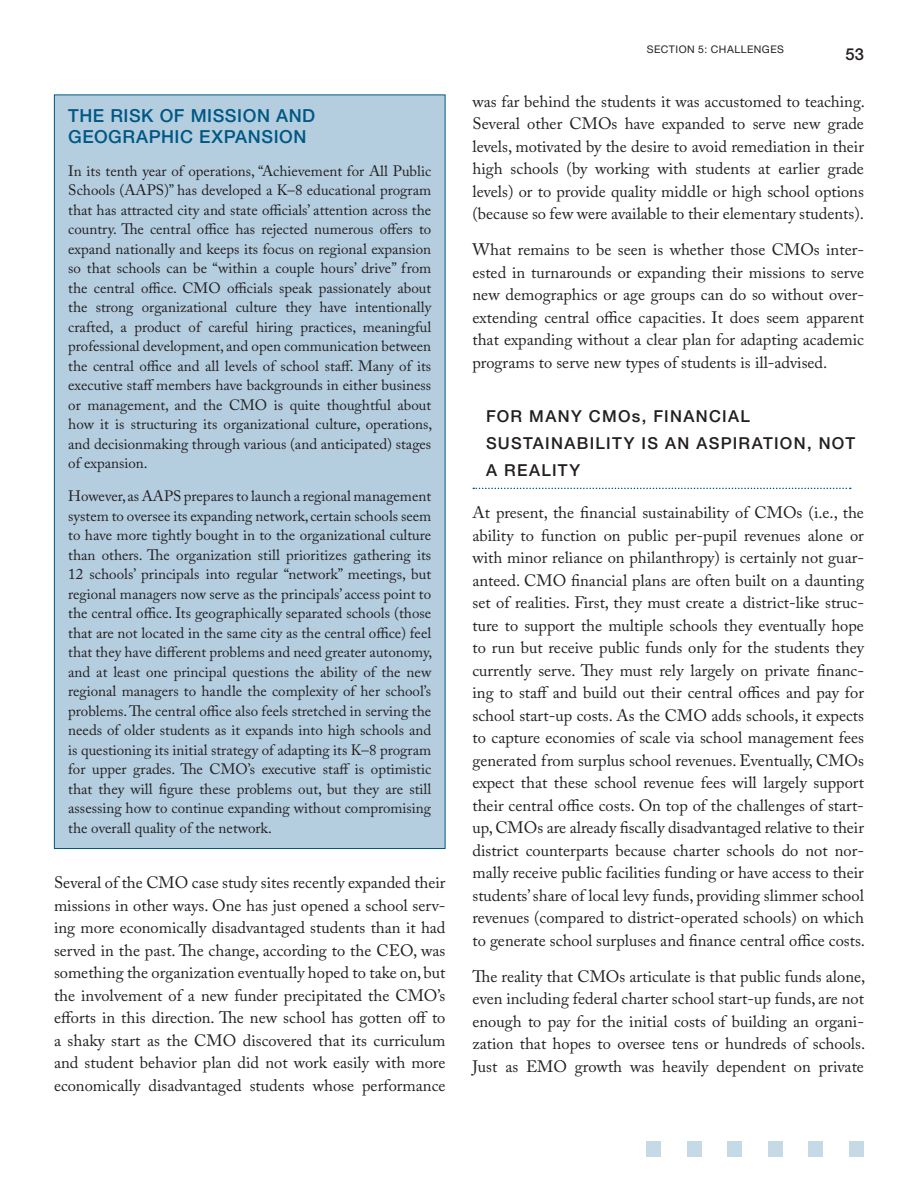
<style>
.page{position:relative;width:918px;height:1188px;background:#fff}
.page>*{position:absolute;margin:0;border:0;box-sizing:border-box;transform-origin:0 0}
.side_hed{font:500 18px/21px "Helvetica Neue LT Std";letter-spacing:.03em;color:#005883}
.text_CMO{font:16.5px/22.5px "Adobe Caslon Pro";color:#231f20;text-align:justify}
.hed__2nd_CMO{font:500 16.5px/27px "Helvetica Neue LT Std";letter-spacing:.08em;color:#231f20}
.side_text{font:15px/19.5px "Adobe Caslon Pro";color:#231f20;text-align:justify}
.t1{font:10.5px "Helvetica Neue LT Std";letter-spacing:.045em;color:#231f20}
</style>
<div class="page">
<div style="left:646px;top:1141px;width:15px;height:15px;background:#c5d9e7"></div>
<div style="left:727px;top:1141px;width:15px;height:15px;background:#c5d9e7"></div>
<div style="left:768px;top:1141px;width:15px;height:15px;background:#c5d9e7"></div>
<div style="left:687px;top:1141px;width:15px;height:15px;background:#c5d9e7"></div>
<div style="left:808px;top:1141px;width:15px;height:15px;background:#c5d9e7"></div>
<div style="left:849px;top:1141px;width:15px;height:15px;background:#c5d9e7"></div>
<svg style="left:473px;top:488px;width:378px;height:1px"></svg>
<div style="left:54px;top:95px;width:391px;height:754px;background:#b4cee0"></div>
<p class="side_hed" style="left:68px;top:105px;width:249px">THE RISK OF MISSION AND<br>GEOGRAPHIC EXPANSION</p>
<p class="side_text" style="left:68px;top:161px;width:366px">In its tenth year of operations, “Achievement for All Public Schools (AAPS)” has developed a K–8 educational program that has attracted city and state officials’ attention across the country. The central office has rejected numerous offers to expand nationally and keeps its focus on regional expansion so that schools can be “within a couple hours’ drive” from the central office. CMO officials speak passionately about the strong organizational culture they have intentionally crafted, a product of careful hiring practices, meaningful professional development, and open communication between the central office and all levels of school staff. Many of its executive staff members have backgrounds in either business or management, and the CMO is quite thoughtful about how it is structuring its organizational culture, operations, and decisionmaking through various (and anticipated) stages of expansion.</p>
<p class="side_text" style="left:68px;top:486px;width:366px">However, as AAPS prepares to launch a regional management system to oversee its expanding network, certain schools seem to have more tightly bought in to the organizational culture than others. The organization still prioritizes gathering its 12 schools’ principals into regular “network” meetings, but regional managers now serve as the principals’ access point to the central office. Its geographically separated schools (those that are not located in the same city as the central office) feel that they have different problems and need greater autonomy, and at least one principal questions the ability of the new regional managers to handle the complexity of her school’s problems. The central office also feels stretched in serving the needs of older students as it expands into high schools and is questioning its initial strategy of adapting its K–8 program for upper grades. The CMO’s executive staff is optimistic that they will figure these problems out, but they are still assessing how to continue expanding without compromising the overall quality of the network.</p>
<p class="text_CMO" style="left:54px;top:871px;width:393px">Several of the CMO case study sites recently expanded their missions in other ways. One has just opened a school serv&shy;ing more economically disadvantaged students than it had served in the past. The change, according to the CEO, was something the organization eventually hoped to take on, but the involvement of a new funder precipitated the CMO’s efforts in this direction. The new school has gotten off to a shaky start as the CMO discovered that its curriculum and student behavior plan did not work easily with more economically disadvantaged students whose performance</p>
<p class="t1" style="left:647px;top:43px;width:139px">SECTION 5: CHALLENGES</p>
<p class="hed__2nd_CMO" style="left:846px;top:41px;width:20px">53</p>
<p class="text_CMO" style="left:472px;top:90px;width:394px">was far behind the students it was accustomed to teaching.<br>Several other CMOs have expanded to serve new grade levels, motivated by the desire to avoid remediation in their high schools (by working with students at earlier grade levels) or to provide quality middle or high school options (because so few were available to their elementary students).</p>
<p class="text_CMO" style="left:472px;top:238px;width:393px">What remains to be seen is whether those CMOs inter&shy;ested in turnarounds or expanding their missions to serve new demographics or age groups can do so without over&shy;extending central office capacities. It does seem apparent that expanding without a clear plan for adapting academic programs to serve new types of students is ill-advised.</p>
<p class="hed__2nd_CMO" style="left:486px;top:402px;width:371px">FOR MANY CMOs, FINANCIAL<br>SUSTAINABILITY IS AN ASPIRATION, NOT<br>A REALITY</p>
<p class="text_CMO" style="left:472px;top:501px;width:394px">At present, the financial sustainability of CMOs (i.e., the ability to function on public per-pupil revenues alone or with minor reliance on philanthropy) is certainly not guar&shy;anteed. CMO financial plans are often built on a daunting set of realities. First, they must create a district-like struc&shy;ture to support the multiple schools they eventually hope to run but receive public funds only for the students they currently serve. They must rely largely on private financ&shy;ing to staff and build out their central offices and pay for school start-up costs. As the CMO adds schools, it expects to capture economies of scale via school management fees generated from surplus school revenues. Eventually, CMOs expect that these school revenue fees will largely support their central office costs. On top of the challenges of start&shy;up, CMOs are already fiscally disadvantaged relative to their district counterparts because charter schools do not nor&shy;mally receive public facilities funding or have access to their students’ share of local levy funds, providing slimmer school revenues (compared to district-operated schools) on which to generate school surpluses and finance central office costs.</p>
<p class="text_CMO" style="left:472px;top:965px;width:394px">The reality that CMOs articulate is that public funds alone, even including federal charter school start-up funds, are not enough to pay for the initial costs of building an organi&shy;zation that hopes to oversee tens or hundreds of schools.<br>Just as EMO growth was heavily dependent on private</p>
</div>
